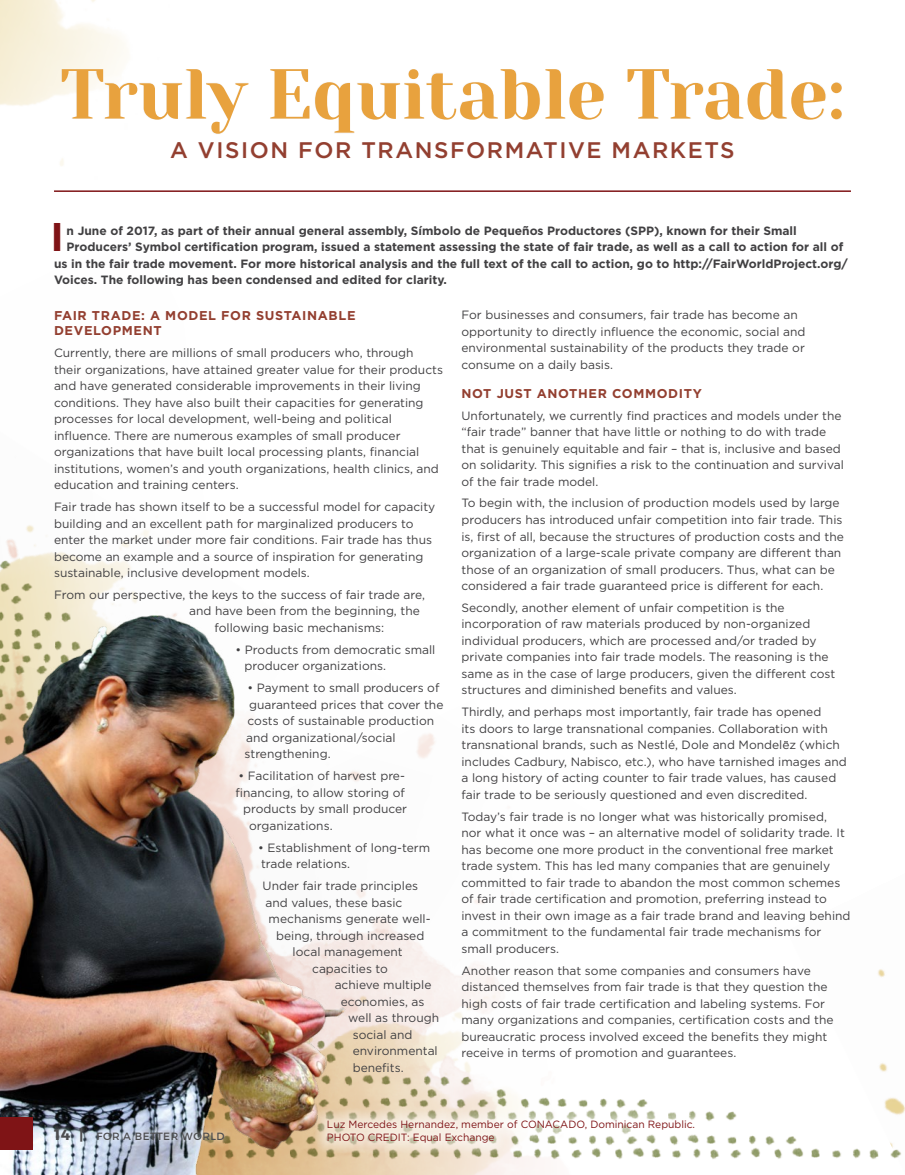
<style>
.page{position:relative;width:905px;height:1175px;background:#fff}
.page>*{position:absolute;margin:0;border:0;box-sizing:border-box;transform-origin:0 0}
.t1{font:70.5px "Yeseva One";color:#e8a23e}
.t2{font:700 40.05px "Gotham";color:#7f1416}
.t3{font:500 22.5px "Gotham";letter-spacing:.07em;color:#933f30}
.t4{font:700 12.75px/15.3px "Gotham";letter-spacing:.05em;color:#933f30}
.t5{font:12px/16.5px "Gotham";color:#414042}
.t6{font:700 12px "Gotham";color:#414042}
.t7{font:10.5px "Gotham";color:#7f1416}
.t8{font:10.5px "Montserrat";letter-spacing:.05em;color:#4d4d4f}
.s1{font-weight:700;font-size:15px}
</style>
<div class="page">
<img style="left:878px;top:969px;width:26px;height:177px">
<img style="left:402px;top:1146px;width:499px;height:13px">
<img style="left:402px;top:1096px;width:246px;height:10px">
<div style="left:0;top:1125px;width:811px;height:27px;background:#fff"></div>
<img style="left:707px;top:1135px;width:90px;height:10px">
<img style="left:707px;top:1111px;width:30px;height:10px">
<img style="left:402px;top:1073px;width:76px;height:13px">
<img style="left:405px;top:1086px;width:35px;height:12px">
<img style="left:491px;top:1086px;width:18px;height:12px">
<img style="left:0;top:558px;width:402px;height:616px">
<hr style="left:54px;top:190px;width:796px;height:2px;background:#7f1416">
<div style="left:61px;top:69px;width:781px;height:89px;background:#231f20;opacity:.06"></div>
<svg style="left:313px;top:1106px;width:332px;height:49px"></svg>
<svg style="left:314px;top:1107px;width:393px;height:48px"></svg>
<svg style="left:47px;top:1121px;width:184px;height:27px;background:#aaadb1"></svg>
<div style="left:0;top:1117px;width:32px;height:33px;background:#7f1416"></div>
<p class="t1" style="left:60px;top:42px;width:786px">Truly Equitable Trade:</p>
<p class="t3" style="left:170px;top:137px;width:566px">A VISION FOR TRANSFORMATIVE MARKETS</p>
<p class="t2" style="left:50px;top:214px;width:15px">I</p>
<p class="t6" style="left:67px;top:223px;width:731px">n June of 2017, as part of their annual general assembly, Símbolo de Pequeños Productores (SPP), known for their Small</p>
<p class="t6" style="left:67px;top:240px;width:778px">Producers’ Symbol certification program, issued a statement assessing the state of fair trade, as well as a call to action for all of</p>
<p class="t6" style="left:54px;top:256px;width:795px">us in the fair trade movement. For more historical analysis and the full text of the call to action, go to http://FairWorldProject.org/</p>
<p class="t6" style="left:54px;top:273px;width:394px">Voices. The following has been condensed and edited for clarity.</p>
<p class="t4" style="left:54px;top:307px;width:303px">FAIR TRADE: A MODEL FOR SUSTAINABLE<br>DEVELOPMENT</p>
<p class="t5" style="left:54px;top:344px;width:390px">Currently, there are millions of small producers who, through their organizations, have attained greater value for their products and have generated considerable improvements in their living conditions. They have also built their capacities for generating processes for local development, well-being and political influence. There are numerous examples of small producer organizations that have built local processing plants, financial institutions, women’s and youth organizations, health clinics, and education and training centers.</p>
<p class="t5" style="left:54px;top:498px;width:383px">Fair trade has shown itself to be a successful model for capacity building and an excellent path for marginalized producers to enter the market under more fair conditions. Fair trade has thus become an example and a source of inspiration for generating sustainable, inclusive development models.</p>
<p class="t5" style="left:54px;top:586px;width:372px">From our perspective, the keys to the success of fair trade are,</p>
<p class="t5" style="left:189px;top:602px;width:232px">and have been from the beginning, the</p>
<p class="t5" style="left:214px;top:619px;width:171px">following basic mechanisms:</p>
<p class="t5" style="left:244px;top:641px;width:192px;text-indent:-9px">• Products from democratic small producer organizations.</p>
<p class="t5" style="left:248px;top:679px;width:193px">• Payment to small producers of</p>
<p class="t5" style="left:249px;top:696px;width:196px">guaranteed prices that cover the</p>
<p class="t5" style="left:248px;top:712px;width:188px">costs of sustainable production</p>
<p class="t5" style="left:246px;top:729px;width:151px">and organizational/social</p>
<p class="t5" style="left:244px;top:745px;width:87px">strengthening.</p>
<p class="t5" style="left:238px;top:767px;width:168px">• Facilitation of harvest pre-</p>
<p class="t5" style="left:236px;top:784px;width:171px">financing, to allow storing of</p>
<p class="t5" style="left:243px;top:800px;width:165px">products by small producer</p>
<p class="t5" style="left:249px;top:817px;width:85px">organizations.</p>
<p class="t5" style="left:258px;top:839px;width:173px">• Establishment of long-term trade relations.</p>
<p class="t5" style="left:262px;top:877px;width:157px">Under fair trade principles</p>
<p class="t5" style="left:266px;top:893px;width:138px">and values, these basic</p>
<p class="t5" style="left:268px;top:910px;width:163px">mechanisms generate well-</p>
<p class="t5" style="left:276px;top:926px;width:150px">being, through increased</p>
<p class="t5" style="left:292px;top:943px;width:111px">local management</p>
<p class="t5" style="left:312px;top:959px;width:77px">capacities to</p>
<p class="t5" style="left:334px;top:976px;width:98px">achieve multiple</p>
<p class="t5" style="left:340px;top:992px;width:85px">economies, as</p>
<p class="t5" style="left:348px;top:1009px;width:92px">well as through</p>
<p class="t5" style="left:352px;top:1025px;width:61px">social and</p>
<p class="t5" style="left:352px;top:1042px;width:87px">environmental</p>
<p class="t5" style="left:352px;top:1058px;width:52px">benefits.</p>
<p class="t5" style="left:461px;top:306px;width:345px">For businesses and consumers, fair trade has become an opportunity to directly influence the economic, social and environmental sustainability of the products they trade or consume on a daily basis.</p>
<p class="t4" style="left:461px;top:385px;width:242px">NOT JUST ANOTHER COMMODITY</p>
<p class="t5" style="left:461px;top:407px;width:384px">Unfortunately, we currently find practices and models under the “fair trade” banner that have little or nothing to do with trade that is genuinely equitable and fair – that is, inclusive and based on solidarity. This signifies a risk to the continuation and survival of the fair trade model.</p>
<p class="t5" style="left:461px;top:495px;width:384px">To begin with, the inclusion of production models used by large producers has introduced unfair competition into fair trade. This is, first of all, because the structures of production costs and the organization of a large-scale private company are different than those of an organization of small producers. Thus, what can be considered a fair trade guaranteed price is different for each.</p>
<p class="t5" style="left:461px;top:599px;width:375px">Secondly, another element of unfair competition is the incorporation of raw materials produced by non-organized individual producers, which are processed and/or traded by private companies into fair trade models. The reasoning is the same as in the case of large producers, given the different cost structures and diminished benefits and values.</p>
<p class="t5" style="left:461px;top:703px;width:387px">Thirdly, and perhaps most importantly, fair trade has opened<br>its doors to large transnational companies. Collaboration with transnational brands, such as Nestlé, Dole and Mondelez (which includes Cadbury, Nabisco, etc.), who have tarnished images and a long history of acting counter to fair trade values, has caused fair trade to be seriously questioned and even discredited.</p>
<p class="t5" style="left:461px;top:808px;width:390px">Today’s fair trade is no longer what was historically promised,<br>nor what it once was – an alternative model of solidarity trade. It has become one more product in the conventional free market trade system. This has led many companies that are genuinely committed to fair trade to abandon the most common schemes of fair trade certification and promotion, preferring instead to invest in their own image as a fair trade brand and leaving behind a commitment to the fundamental fair trade mechanisms for small producers.</p>
<p class="t5" style="left:461px;top:962px;width:373px">Another reason that some companies and consumers have distanced themselves from fair trade is that they question the high costs of fair trade certification and labeling systems. For many organizations and companies, certification costs and the bureaucratic process involved exceed the benefits they might receive in terms of promotion and guarantees.</p>
<p class="t7" style="left:327px;top:1118px;width:370px">Luz Mercedes Hernandez, member of CONACADO, Dominican Republic.</p>
<p class="t8" style="left:54px;top:1129px;width:172px"><span class="s1">14 |</span> FOR A BETTER WORLD</p>
<p class="t7" style="left:327px;top:1131px;width:169px">PHOTO CREDIT: Equal Exchange</p>
</div>
